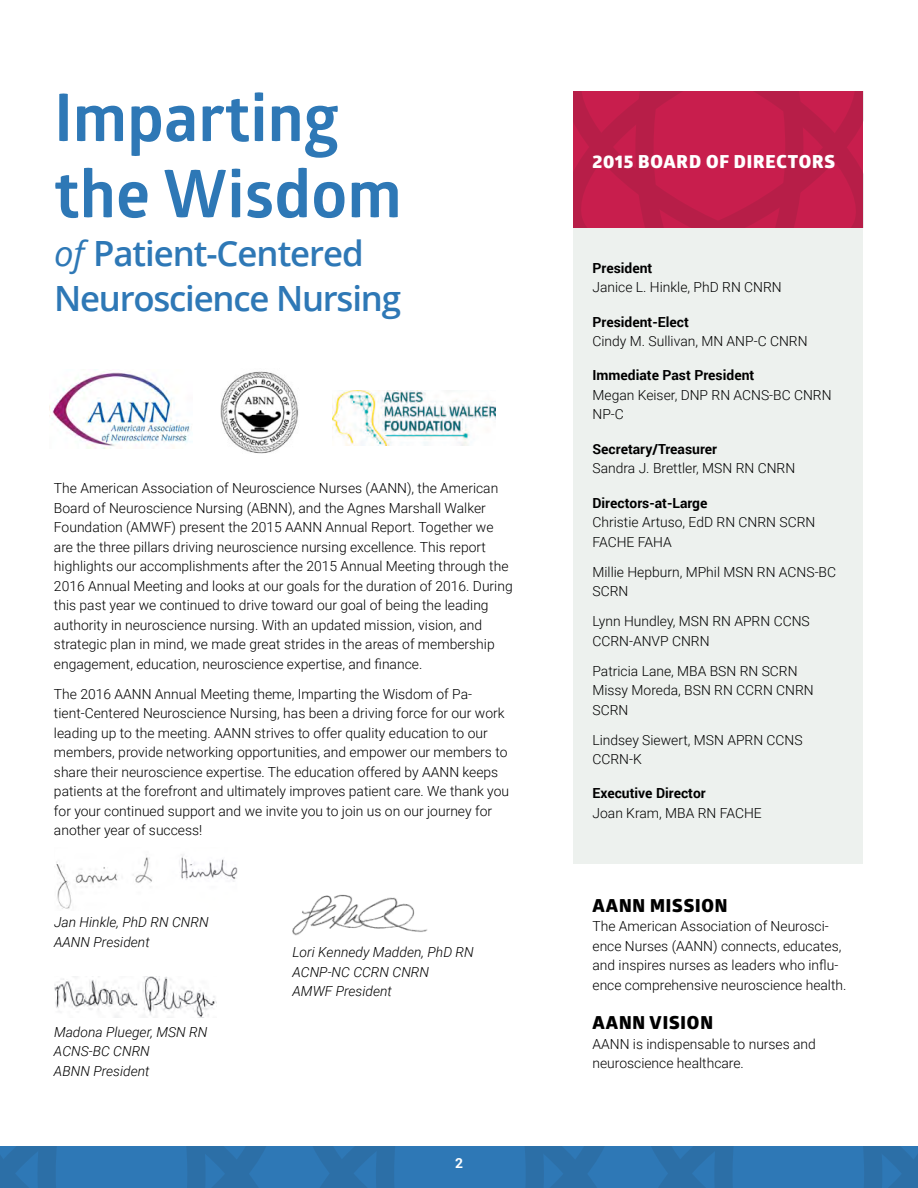
<style>
.page{position:relative;width:918px;height:1188px;background:#fff}
.page>*{position:absolute;margin:0;border:0;box-sizing:border-box;transform-origin:0 0}
.t1{font:700 66.3px/76.2px "Glober";color:#2e78b6}
.t2{font:600 34.8px "Open Sans";letter-spacing:-.035em;color:#2e78b6}
.Headline_3{font:800 18px "Glober";letter-spacing:.05em;color:#000}
.Headline_3-2{font:800 18px "Glober";letter-spacing:.05em;color:#fff}
.A-body_noindent{font:300 13.8px/19.5px "Roboto";color:#000}
.A-body_noindent-2{font:italic 300 13.8px/19.5px "Roboto";color:#000}
.A-body_head1{font:700 13.8px "Roboto";color:#000}
.t3{font:700 13.8px "Roboto";color:#fff}
.s1{font-weight:400;font-style:italic}
</style>
<div class="page">
<svg style="left:0;top:1146px;width:918px;height:42px;background:#2d74b0"></svg>
<div style="left:574px;top:172px;width:289px;height:692px;background:#edf1ee"></div>
<svg style="left:574px;top:92px;width:289px;height:136px;background:#c11e4b"></svg>
<img style="left:51px;top:369px;width:139px;height:79px">
<img style="left:220px;top:371px;width:79px;height:83px">
<img style="left:332px;top:390px;width:164px;height:56px">
<img style="left:56px;top:854px;width:182px;height:55px">
<img style="left:54px;top:977px;width:163px;height:40px">
<img style="left:292px;top:894px;width:136px;height:42px">
<p class="t1" style="left:54px;top:78px;width:349px">Imparting the Wisdom</p>
<p class="t2" style="left:54px;top:230px;width:311px"><span class="s1">of</span> Patient-Centered</p>
<p class="t2" style="left:54px;top:274px;width:349px">Neuroscience Nursing</p>
<p class="A-body_noindent" style="left:54px;top:478px;width:460px">The American Association of Neuroscience Nurses (AANN), the American Board of Neuroscience Nursing (ABNN), and the Agnes Marshall Walker Foundation (AMWF) present the 2015 AANN Annual Report. Together we are the three pillars driving neuroscience nursing excellence. This report highlights our accomplishments after the 2015 Annual Meeting through the 2016 Annual Meeting and looks at our goals for the duration of 2016. During this past year we continued to drive toward our goal of being the leading authority in neuroscience nursing. With an updated mission, vision, and strategic plan in mind, we made great strides in the areas of membership engagement, education, neuroscience expertise, and finance.</p>
<p class="A-body_noindent" style="left:54px;top:684px;width:457px">The 2016 AANN Annual Meeting theme, Imparting the Wisdom of Pa&shy;tient-Centered Neuroscience Nursing, has been a driving force for our work leading up to the meeting. AANN strives to offer quality education to our members, provide networking opportunities, and empower our members to share their neuroscience expertise. The education offered by AANN keeps patients at the forefront and ultimately improves patient care. We thank you for your continued support and we invite you to join us on our journey for another year of success!</p>
<p class="A-body_noindent-2" style="left:54px;top:912px;width:156px">Jan Hinkle, PhD RN CNRN<br>AANN President</p>
<p class="A-body_noindent-2" style="left:54px;top:1021px;width:155px">Madona Plueger, MSN RN<br>ACNS-BC CNRN<br>ABNN President</p>
<p class="A-body_noindent-2" style="left:292px;top:942px;width:183px">Lori Kennedy Madden, PhD RN<br>ACNP-NC CCRN CNRN<br>AMWF President</p>
<p class="t3" style="left:455px;top:1154px;width:9px">2</p>
<p class="Headline_3-2" style="left:592px;top:148px;width:244px">2015 BOARD OF DIRECTORS</p>
<p class="A-body_head1" style="left:592px;top:258px;width:61px">President</p>
<p class="A-body_noindent" style="left:592px;top:277px;width:191px">Janice L. Hinkle, PhD RN CNRN</p>
<p class="A-body_head1" style="left:592px;top:312px;width:98px">President-Elect</p>
<p class="A-body_noindent" style="left:592px;top:331px;width:217px">Cindy M. Sullivan, MN ANP-C CNRN</p>
<p class="A-body_head1" style="left:592px;top:366px;width:163px">Immediate Past President</p>
<p class="A-body_noindent" style="left:592px;top:385px;width:241px">Megan Keiser, DNP RN ACNS-BC CNRN<br>NP-C</p>
<p class="A-body_head1" style="left:592px;top:439px;width:126px">Secretary/Treasurer</p>
<p class="A-body_noindent" style="left:592px;top:458px;width:204px">Sandra J. Brettler, MSN RN CNRN</p>
<p class="A-body_head1" style="left:592px;top:493px;width:116px">Directors-at-Large</p>
<p class="A-body_noindent" style="left:592px;top:512px;width:224px">Christie Artuso, EdD RN CNRN SCRN<br>FACHE FAHA</p>
<p class="A-body_noindent" style="left:592px;top:561px;width:245px">Millie Hepburn, MPhil MSN RN ACNS-BC<br>SCRN</p>
<p class="A-body_noindent" style="left:592px;top:611px;width:219px">Lynn Hundley, MSN RN APRN CCNS<br>CCRN-ANVP CNRN</p>
<p class="A-body_noindent" style="left:592px;top:660px;width:223px">Patricia Lane, MBA BSN RN SCRN<br>Missy Moreda, BSN RN CCRN CNRN<br>SCRN</p>
<p class="A-body_noindent" style="left:592px;top:729px;width:212px">Lindsey Siewert, MSN APRN CCNS<br>CCRN-K</p>
<p class="A-body_head1" style="left:592px;top:784px;width:115px">Executive Director</p>
<p class="A-body_noindent" style="left:592px;top:803px;width:171px">Joan Kram, MBA RN FACHE</p>
<p class="Headline_3" style="left:593px;top:892px;width:137px">AANN MISSION</p>
<p class="A-body_noindent" style="left:592px;top:916px;width:255px">The American Association of Neurosci&shy;ence Nurses (AANN) connects, educates, and inspires nurses as leaders who influ&shy;ence comprehensive neuroscience health.</p>
<p class="Headline_3" style="left:593px;top:1009px;width:122px">AANN VISION</p>
<p class="A-body_noindent" style="left:592px;top:1034px;width:225px">AANN is indispensable to nurses and neuroscience healthcare.</p>
</div>
